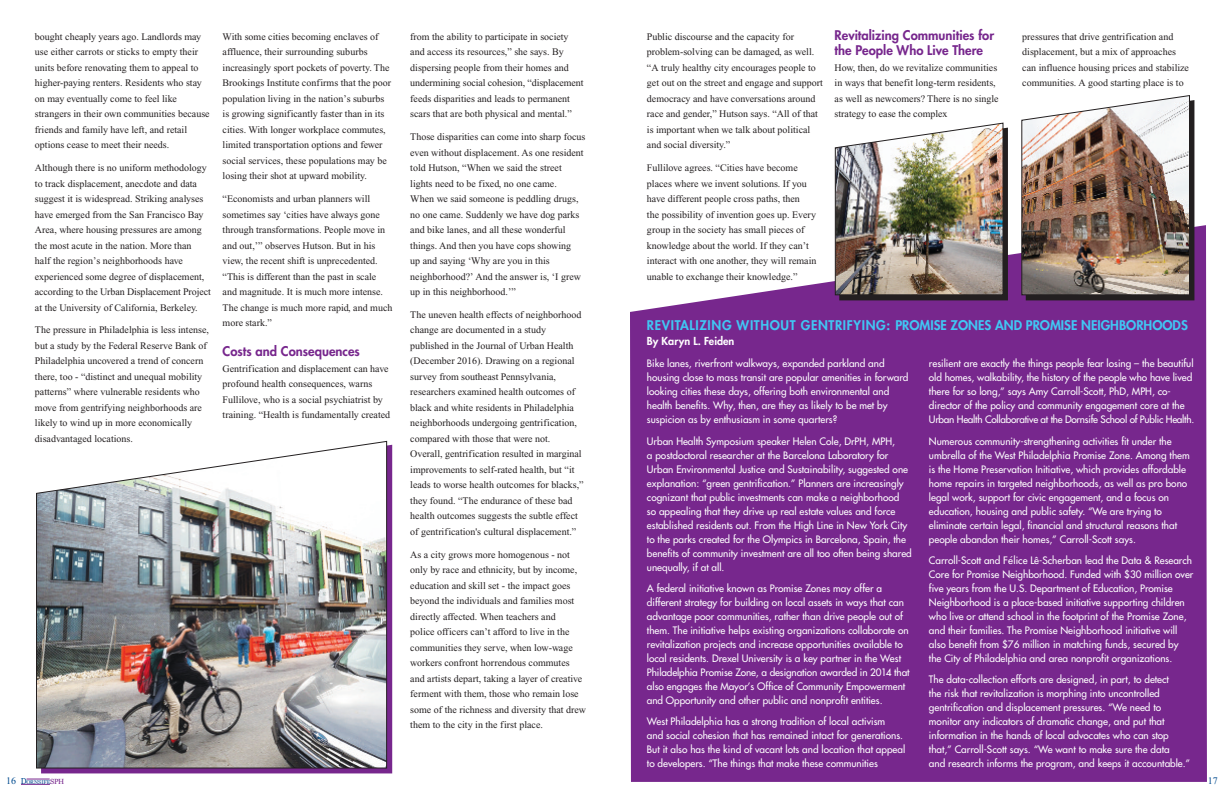
<style>
.page{position:relative;width:1224px;height:792px;background:#fff}
.page>*{position:absolute;margin:0;border:0;box-sizing:border-box;transform-origin:0 0}
.t1{font:800 13px/15.5px "Futura";color:#77278d}
.t2{font:800 13px "Futura";color:#40c7f4}
.t3{font:800 10.8px "Futura";color:#fff}
.t4{font:10px/15.5px "Times New Roman";color:#231f20}
.t5{font:10px/14px "Futura";color:#fff}
.t6{font:10px "Times New Roman";color:#004b8f}
.t7{font:5.5px "Georgia";color:#004b8f}
.s1{font-family:"Lucida Grande"}
.s2{font-family:"Times New Roman";font-size:10px}
.s3{font-size:8.7px}
.s4{font-size:7.5px;color:#77278d}
</style>
<div class="page">
<div style="left:630px;top:225px;width:577px;height:557px;background:#77278d"></div>
<svg style="left:21px;top:779px;width:29px;height:6px"></svg>
<svg style="left:41px;top:445px;width:351px;height:328px;background:#75268b"></svg>
<img style="left:36px;top:441px;width:351px;height:328px">
<img style="left:835px;top:123px;width:173px;height:177px">
<img style="left:1021px;top:95px;width:173px;height:205px">
<p class="t4" style="left:35px;top:30px;width:176px">bought cheaply years ago. Landlords may use either carrots or sticks to empty their units before renovating them to appeal to higher-paying renters. Residents who stay on may eventually come to feel like strangers in their own communities because friends and family have left, and retail options cease to meet their needs.</p>
<p class="t4" style="left:35px;top:161px;width:177px">Although there is no uniform methodology to track displacement, anecdote and data suggest it is widespread. Striking analyses have emerged from the San Francisco Bay Area, where housing pressures are among the most acute in the nation. More than<br>half the region’s neighborhoods have experienced some degree of displacement, according to the Urban Displacement Project at the University of California, Berkeley.</p>
<p class="t4" style="left:35px;top:323px;width:176px">The pressure in Philadelphia is less intense, but a study by the Federal Reserve Bank of Philadelphia uncovered a trend of concern there, too - “distinct and unequal mobility patterns” where vulnerable residents who move from gentrifying neighborhoods are likely to wind up in more economically disadvantaged locations.</p>
<p class="t4" style="left:223px;top:30px;width:170px">With some cities becoming enclaves of affluence, their surrounding suburbs increasingly sport pockets of poverty. The Brookings Institute confirms that the poor population living in the nation’s suburbs is growing significantly faster than in its cities. With longer workplace commutes, limited transportation options and fewer social services, these populations may be losing their shot at upward mobility.</p>
<p class="t4" style="left:223px;top:192px;width:171px">“Economists and urban planners will sometimes say ‘cities have always gone through transformations. People move in and out,’” observes Hutson. But in his view, the recent shift is unprecedented. “This is different than the past in scale and magnitude. It is much more intense.<br>The change is much more rapid, and much more stark.”</p>
<h1 class="t1" style="left:223px;top:344px;width:139px">Costs and Consequences</h1>
<p class="t4" style="left:223px;top:361px;width:169px">Gentrification and displacement can have profound health consequences, warns Fullilove, who is a social psychiatrist by training. “Health is fundamentally created</p>
<p class="t4" style="left:410px;top:30px;width:175px">from the ability to participate in society and access its resources,” she says. By dispersing people from their homes and undermining social cohesion, “displacement feeds disparities and leads to permanent scars that are both physical and mental.”</p>
<p class="t4" style="left:410px;top:130px;width:177px">Those disparities can come into sharp focus even without displacement. As one resident told Hutson, “When we said the street lights need to be fixed, no one came.<br>When we said someone is peddling drugs, no one came. Suddenly we have dog parks and bike lanes, and all these wonderful things. And then you have cops showing<br>up and saying ‘Why are you in this neighborhood?’ And the answer is, ‘I grew up in this neighborhood.’”</p>
<p class="t4" style="left:410px;top:308px;width:175px">The uneven health effects of neighborhood change are documented in a study published in the Journal of Urban Health (December 2016). Drawing on a regional survey from southeast Pennsylvania, researchers examined health outcomes of black and white residents in Philadelphia neighborhoods undergoing gentrification, compared with those that were not.<br>Overall, gentrification resulted in marginal improvements to self-rated health, but “it leads to worse health outcomes for blacks,” they found. “The endurance of these bad health outcomes suggests the subtle effect of gentrification's cultural displacement.”</p>
<p class="t4" style="left:410px;top:547px;width:177px">As a city grows more homogenous - not only by race and ethnicity, but by income, education and skill set - the impact goes beyond the individuals and families most directly affected. When teachers and<br>police officers can’t afford to live in the communities they serve, when low-wage workers confront horrendous commutes and artists depart, taking a layer of creative ferment with them, those who remain lose some of the richness and diversity that drew them to the city in the first place.</p>
<p class="t4" style="left:647px;top:30px;width:178px">Public discourse and the capacity for problem-solving can be damaged, as well. “A truly healthy city encourages people to get out on the street and engage and support democracy and have conversations around race and gender,” Hutson says. “All of that is important when we talk about political and social diversity.”</p>
<p class="t4" style="left:647px;top:161px;width:171px">Fullilove agrees. “Cities have become places where we invent solutions. If you have different people cross paths, then<br>the possibility of invention goes up. Every group in the society has small pieces of knowledge about the world. If they can’t interact with one another, they will remain unable to exchange their knowledge.”</p>
<h1 class="t1" style="left:835px;top:28px;width:161px">Revitalizing Communities for the People Who Live There</h1>
<p class="t4" style="left:835px;top:61px;width:166px">How, then, do we revitalize communities in ways that benefit long-term residents, as well as newcomers? There is no single strategy to ease the complex</p>
<p class="t4" style="left:1022px;top:30px;width:168px">pressures that drive gentrification and displacement, but a mix of approaches can influence housing prices and stabilize communities. A good starting place is to</p>
<h1 class="t2" style="left:647px;top:319px;width:542px">REVITALIZING WITHOUT GENTRIFYING: PROMISE ZONES AND PROMISE NEIGHBORHOODS</h1>
<p class="t3" style="left:647px;top:336px;width:89px">By Karyn L. Feiden</p>
<p class="t5" style="left:647px;top:357px;width:263px">Bike lanes, riverfront walkways, expanded parkland and housing close to mass transit are popular amenities in forward looking cities these days, offering both environmental and health benefits. Why, then, are they as likely to be met by suspicion as by enthusiasm in some quarters?</p>
<p class="t5" style="left:647px;top:435px;width:266px">Urban Health Symposium speaker Helen Cole, DrPH, MPH,<br>a postdoctoral researcher at the Barcelona Laboratory for Urban Environmental Justice and Sustainability, suggested one explanation: “green gentrification.” Planners are increasingly cognizant that public investments can make a neighborhood<br>so appealing that they drive up real estate values and force established residents out. From the High Line in New York City to the parks created for the Olympics in Barcelona, Spain, the benefits of community investment are all too often being shared unequally, if at all.</p>
<p class="t5" style="left:647px;top:582px;width:264px">A federal initiative known as Promise Zones may offer a different strategy for building on local assets in ways that can advantage poor communities, rather than drive people out of them. The initiative helps existing organizations collaborate on revitalization projects and increase opportunities available to local residents. Drexel University is a key partner in the West Philadelphia Promise Zone, a designation awarded in 2014 that also engages the Mayor’s Office of Community Empowerment and Opportunity and other public and nonprofit entities.</p>
<p class="t5" style="left:647px;top:715px;width:260px">West Philadelphia has a strong tradition of local activism<br>and social cohesion that has remained intact for generations.<br>But it also has the kind of vacant lots and location that appeal to developers. “The things that make these communities</p>
<p class="t5" style="left:929px;top:357px;width:267px">resilient are exactly the things people fear losing – the beautiful old homes, walkability, the history of the people who have lived there for so long,” says Amy Carroll-Scott, PhD, MPH, co&shy;director of the policy and community engagement core at the Urban Health Collaborative at the Dornsife School of Public Health.</p>
<p class="t5" style="left:929px;top:435px;width:262px">Numerous community-strengthening activities fit under the umbrella of the West Philadelphia Promise Zone. Among them is the Home Preservation Initiative, which provides affordable home repairs in targeted neighborhoods, as well as pro bono legal work, support for civic engagement, and a focus on education, housing and public safety. “We are trying to eliminate certain legal, financial and structural reasons that people abandon their homes,” Carroll-Scott says.</p>
<p class="t5" style="left:929px;top:554px;width:266px">Carroll-Scott and Fe<span class="s1">´</span>lice Lê-Scherban lead the Data &amp; Research Core for Promise Neighborhood. Funded with $30 million over five years from the U.S. Department of Education, Promise Neighborhood is a place-based initiative supporting children who live or attend school in the footprint of the Promise Zone, and their families. The Promise Neighborhood initiative will also benefit from $76 million in matching funds, secured by the City of Philadelphia and area nonprofit organizations.</p>
<p class="t5" style="left:929px;top:673px;width:263px">The data-collection efforts are designed, in part, to detect<br>the risk that revitalization is morphing into uncontrolled gentrification and displacement pressures. “We need to monitor any indicators of dramatic change, and put that information in the hands of local advocates who can stop that,” Carroll-Scott says. “We want to make sure the data<br>and research informs the program, and keeps it accountable.”</p>
<p class="t7" style="left:6px;top:778px;width:60px"><span class="s2">16</span> <span class="s3">D</span>ORNSIFE<span class="s4">SPH</span></p>
<p class="t6" style="left:1208px;top:777px;width:11px">17</p>
</div>
